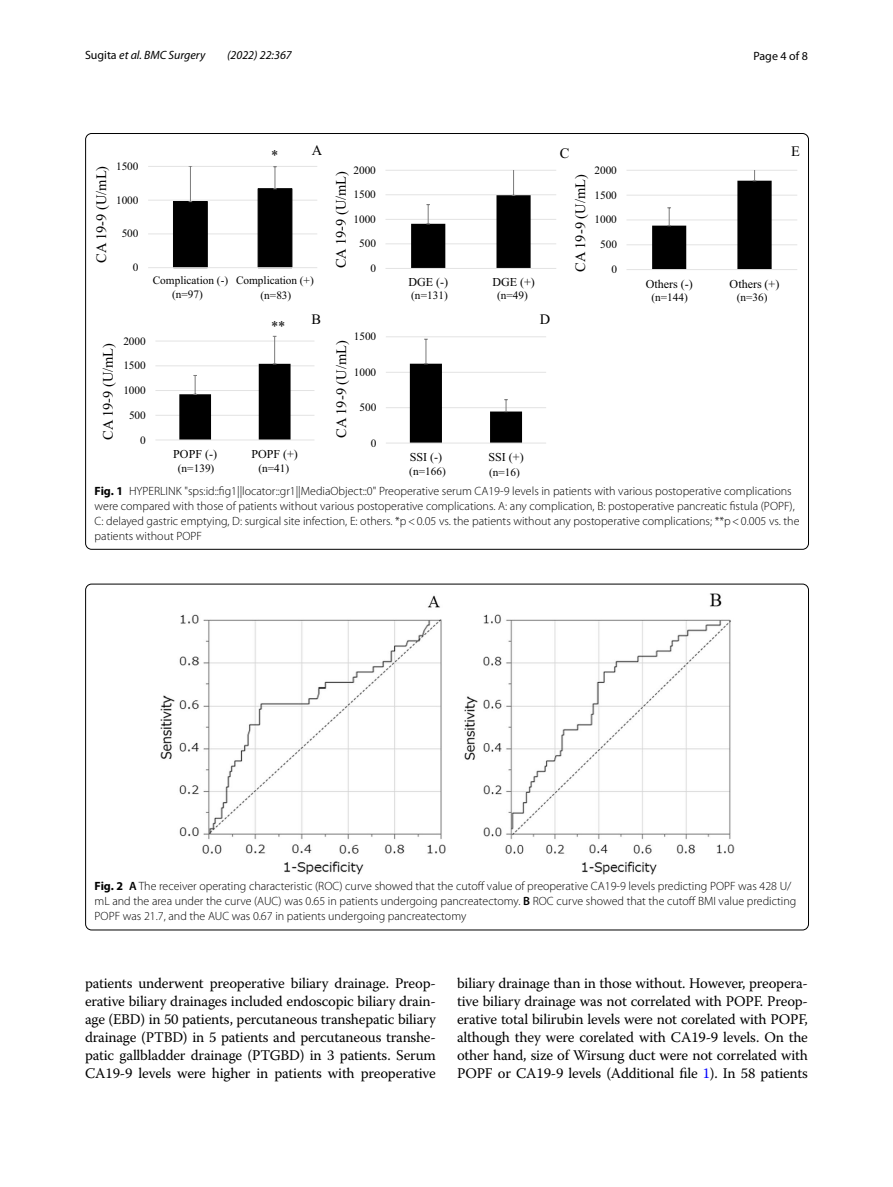
<style>
.page{position:relative;width:893px;height:1187px;background:#fff}
.page>*{position:absolute;margin:0;border:0;box-sizing:border-box;transform-origin:0 0}
.t1{font:14.7px/18px "Warnock Pro";letter-spacing:-.015em;color:#000;text-align:justify}
.t2{font:14.55px "Times New Roman";color:#000}
.t3{font:14.4px "Times New Roman";color:#000}
.t4{font:300 12px/15px "Myriad Pro";color:#000}
.t5{font:12px "Times New Roman";color:#000}
.t6{font:italic 12px "Myriad Pro";color:#000}
.t7{font:12px "Myriad Pro";color:#000}
.t8{font:11.25px "Times New Roman";letter-spacing:-.005em;color:#000}
.s1{font-style:normal}
.s2{font-weight:700}
.s3{font-weight:600}
.s4{color:#00f}
</style>
<div class="page">
<hr style="left:148px;top:233px;width:169px;height:1px;background:#e3e3e3">
<hr style="left:148px;top:200px;width:169px;height:1px;background:#e3e3e3">
<hr style="left:148px;top:166px;width:169px;height:1px;background:#e3e3e3">
<svg style="left:173px;top:166px;width:120px;height:101px"></svg>
<hr style="left:148px;top:267px;width:169px;height:1px;background:#e3e3e3">
<hr style="left:155px;top:415px;width:159px;height:1px;background:#e3e3e3">
<hr style="left:155px;top:390px;width:159px;height:1px;background:#e3e3e3">
<hr style="left:155px;top:365px;width:159px;height:1px;background:#e3e3e3">
<hr style="left:155px;top:341px;width:159px;height:1px;background:#e3e3e3">
<svg style="left:179px;top:336px;width:112px;height:103px"></svg>
<hr style="left:155px;top:439px;width:159px;height:1px;background:#e3e3e3">
<hr style="left:385px;top:243px;width:171px;height:1px;background:#e3e3e3">
<hr style="left:385px;top:219px;width:171px;height:1px;background:#e3e3e3">
<hr style="left:385px;top:194px;width:171px;height:1px;background:#e3e3e3">
<hr style="left:385px;top:170px;width:171px;height:1px;background:#e3e3e3">
<svg style="left:411px;top:170px;width:120px;height:98px"></svg>
<hr style="left:385px;top:268px;width:171px;height:1px;background:#e3e3e3">
<hr style="left:386px;top:407px;width:160px;height:1px;background:#e3e3e3">
<hr style="left:386px;top:372px;width:160px;height:1px;background:#e3e3e3">
<hr style="left:386px;top:336px;width:160px;height:1px;background:#e3e3e3">
<svg style="left:410px;top:339px;width:112px;height:104px"></svg>
<hr style="left:386px;top:443px;width:160px;height:1px;background:#e3e3e3">
<hr style="left:626px;top:244px;width:171px;height:1px;background:#e3e3e3">
<hr style="left:626px;top:220px;width:171px;height:1px;background:#e3e3e3">
<hr style="left:626px;top:195px;width:171px;height:1px;background:#e3e3e3">
<hr style="left:626px;top:170px;width:171px;height:1px;background:#e3e3e3">
<svg style="left:652px;top:170px;width:120px;height:99px"></svg>
<hr style="left:626px;top:269px;width:171px;height:1px;background:#e3e3e3">
<img style="left:160px;top:593px;width:574px;height:281px">
<p class="t6" style="left:85px;top:48px;width:122px"><span class="s1">Sugita</span> et al. BMC Surgery</p>
<p class="t6" style="left:227px;top:48px;width:66px">(2022) 22:367</p>
<p class="t7" style="left:753px;top:48px;width:56px">Page 4 of 8</p>
<p class="t3" style="left:271px;top:146px;width:9px">*</p>
<p class="t3" style="left:312px;top:140px;width:12px">A</p>
<p class="t3" style="left:560px;top:143px;width:11px">C</p>
<p class="t8" style="left:116px;top:159px;width:24px">1500</p>
<p class="t8" style="left:594px;top:162px;width:24px">2000</p>
<p class="t8" style="left:353px;top:162px;width:24px">2000</p>
<p class="t2" style="left:91px;top:263px;width:99px;rotate:-90deg">CA 19-9 U( m/ L)</p>
<p class="t3" style="left:331px;top:268px;width:99px;rotate:-90deg">CA 19-9 (U/mL)</p>
<p class="t3" style="left:571px;top:272px;width:99px;rotate:-90deg">CA 19-9 (U/mL)</p>
<p class="t8" style="left:353px;top:187px;width:24px">1500</p>
<p class="t8" style="left:594px;top:187px;width:24px">1500</p>
<p class="t8" style="left:116px;top:192px;width:24px">1000</p>
<p class="t8" style="left:353px;top:211px;width:24px">1000</p>
<p class="t8" style="left:594px;top:212px;width:24px">1000</p>
<p class="t8" style="left:122px;top:226px;width:18px">500</p>
<p class="t8" style="left:359px;top:236px;width:18px">500</p>
<p class="t8" style="left:600px;top:237px;width:18px">500</p>
<p class="t8" style="left:133px;top:260px;width:7px">0</p>
<p class="t8" style="left:370px;top:260px;width:7px">0</p>
<p class="t8" style="left:611px;top:262px;width:7px">0</p>
<p class="t8" style="left:153px;top:273px;width:163px">Complication (-) Complication (+)</p>
<p class="t8" style="left:123px;top:333px;width:24px">2000</p>
<p class="t3" style="left:98px;top:440px;width:99px;rotate:-90deg">CA 19-9 U( m/ L)</p>
<p class="t8" style="left:123px;top:358px;width:24px">1500</p>
<p class="t8" style="left:123px;top:383px;width:24px">1000</p>
<p class="t8" style="left:129px;top:407px;width:18px">500</p>
<p class="t8" style="left:140px;top:432px;width:7px">0</p>
<p class="t8" style="left:172px;top:286px;width:32px">(n=97)</p>
<p class="t8" style="left:260px;top:287px;width:32px">(n=83)</p>
<p class="t2" style="left:271px;top:316px;width:16px">**</p>
<p class="t3" style="left:311px;top:309px;width:11px">B</p>
<p class="t5" style="left:173px;top:446px;width:45px">POPF (-)</p>
<p class="t5" style="left:251px;top:446px;width:48px">POPF (+)</p>
<p class="t8" style="left:178px;top:460px;width:38px">(n=139)</p>
<p class="t8" style="left:258px;top:460px;width:32px">(n=41)</p>
<p class="t8" style="left:354px;top:329px;width:24px">1500</p>
<p class="t3" style="left:332px;top:437px;width:99px;rotate:-90deg">CA 19-9 (U/mL)</p>
<p class="t8" style="left:354px;top:364px;width:24px">1000</p>
<p class="t8" style="left:359px;top:400px;width:18px">500</p>
<p class="t8" style="left:371px;top:435px;width:7px">0</p>
<p class="t5" style="left:408px;top:274px;width:41px">DGE (-)</p>
<p class="t5" style="left:492px;top:274px;width:44px">DGE (+)</p>
<p class="t8" style="left:411px;top:288px;width:38px">(n=131)</p>
<p class="t8" style="left:497px;top:288px;width:32px">(n=49)</p>
<p class="t3" style="left:540px;top:309px;width:12px">D</p>
<p class="t5" style="left:410px;top:449px;width:34px">SSI (-)</p>
<p class="t5" style="left:488px;top:449px;width:37px">SSI (+)</p>
<p class="t8" style="left:409px;top:464px;width:38px">(n=166)</p>
<p class="t8" style="left:489px;top:464px;width:32px">(n=16)</p>
<p class="t3" style="left:791px;top:141px;width:10px">E</p>
<p class="t5" style="left:646px;top:275px;width:49px">Others (-)</p>
<p class="t5" style="left:730px;top:275px;width:51px">Others (+)</p>
<p class="t8" style="left:651px;top:289px;width:38px">(n=144)</p>
<p class="t8" style="left:737px;top:289px;width:32px">(n=36)</p>
<p class="t4" style="left:95px;top:483px;width:706px"><span class="s2">Fig. 1</span> HYPERLINK "sps:id::fig1||locator::gr1||MediaObject::0" Preoperative serum CA19-9 levels in patients with various postoperative complications were compared with those of patients without various postoperative complications. A: any complication, B: postoperative pancreatic fistula (POPF), C: delayed gastric emptying, D: surgical site infection, E: others. *p&lt;0.05 vs. the patients without any postoperative complications; **p&lt;0.005 vs. the patients without POPF</p>
<p class="t4" style="left:95px;top:878px;width:703px"><span class="s2">Fig. 2</span> <span class="s3">A</span> The receiver operating characteristic (ROC) curve showed that the cutoff value of preoperative CA19-9 levels predicting POPF was 428 U/ mL and the area under the curve (AUC) was 0.65 in patients undergoing pancreatectomy. <span class="s3">B</span> ROC curve showed that the cutoff BMI value predicting<br>POPF was 21.7, and the AUC was 0.67 in patients undergoing pancreatectomy</p>
<p class="t1" style="left:85px;top:973px;width:352px">patients underwent preoperative biliary drainage. Preop&shy;erative biliary drainages included endoscopic biliary drain&shy;age (EBD) in 50 patients, percutaneous transhepatic biliary drainage (PTBD) in 5 patients and percutaneous transhe&shy;patic gallbladder drainage (PTGBD) in 3 patients. Serum CA19-9 levels were higher in patients with preoperative</p>
<p class="t1" style="left:457px;top:973px;width:352px">biliary drainage than in those without. However, preopera&shy;tive biliary drainage was not correlated with POPF. Preop&shy;erative total bilirubin levels were not corelated with POPF, although they were corelated with CA19-9 levels. On the other hand, size of Wirsung duct were not correlated with POPF or CA19-9 levels (Additional file <span class="s4">1</span>). In 58 patients</p>
</div>
